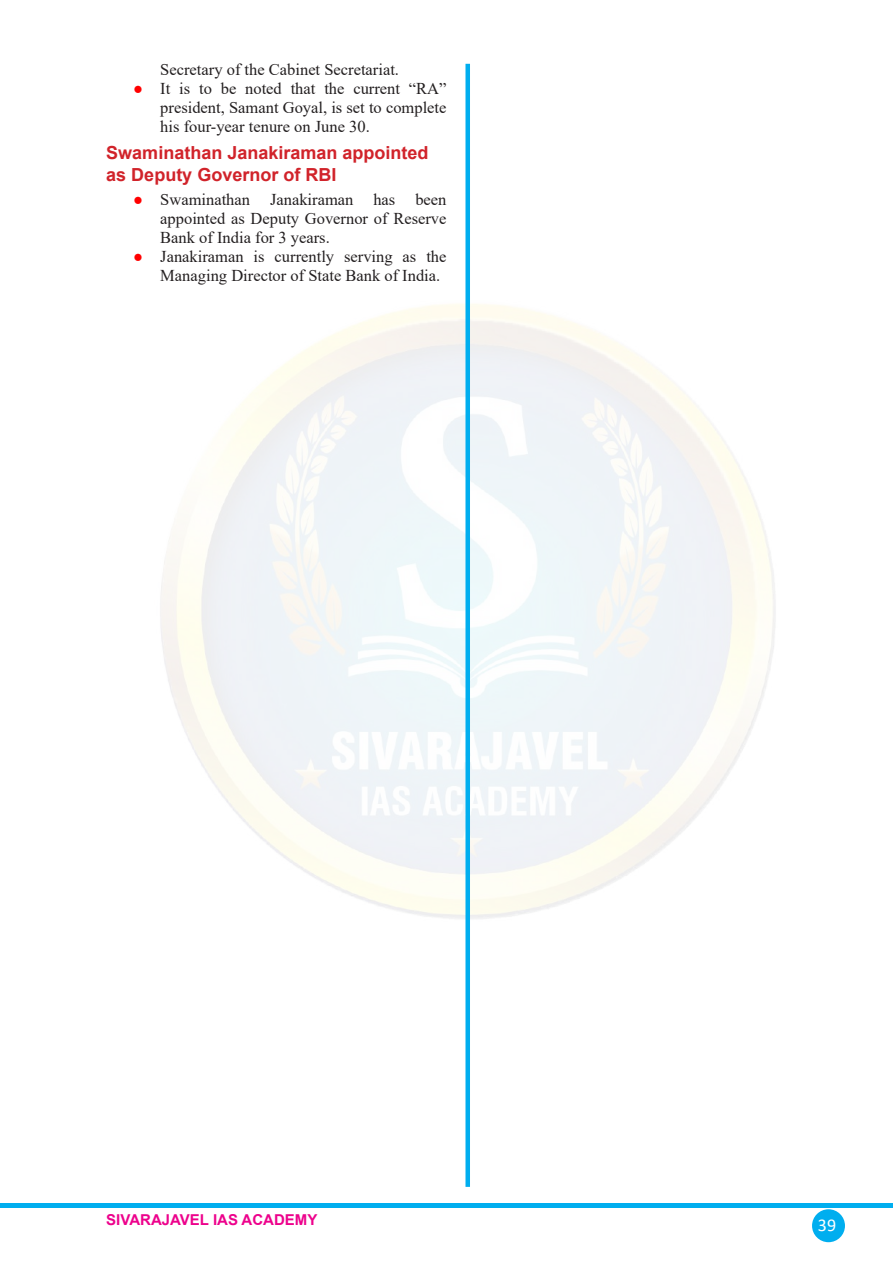
<style>
.page{position:relative;width:893px;height:1263px;background:#fff}
.page>*{position:absolute;margin:0;border:0;box-sizing:border-box;transform-origin:0 0}
.t1{font:700 18px/22.5px "Arial";color:#d1232a}
.t2{font:18px "Calibri";color:#fff}
.t3{font:16.5px/18.9px "Times New Roman";color:#231f20;text-align:justify}
.t4{font:700 15px "Arial";color:#ed028c}
.s1{color:#f00}
</style>
<div class="page">
<div style="left:812px;top:1209px;width:33px;height:33px;background:#00aeef;border-radius:50%"></div>
<hr style="left:0;top:1204px;width:893px;height:4px;background:#00aeef">
<div style="left:465px;top:64px;width:5px;height:1123px;background:#00aeef"></div>
<p class="t3" style="left:160px;top:60px;width:240px">Secretary of the Cabinet Secretariat.</p>
<p class="t3" style="left:160px;top:79px;width:288px;text-indent:-27px"><span class="s1">●</span> It is to be noted that the current “RA” president, Samant Goyal, is set to complete his four-year tenure on June 30.</p>
<p class="t1" style="left:106px;top:142px;width:324px">Swaminathan Janakiraman appointed as Deputy Governor of RBI</p>
<p class="t3" style="left:160px;top:189px;width:288px;text-indent:-27px"><span class="s1">●</span> Swaminathan Janakiraman has been appointed as Deputy Governor of Reserve Bank of India for 3 years.</p>
<p class="t3" style="left:160px;top:246px;width:288px;text-indent:-27px"><span class="s1">●</span> Janakiraman is currently serving as the<br>Managing Director of State Bank of India.</p>
<p class="t4" style="left:106px;top:1209px;width:213px">SIVARAJAVEL IAS ACADEMY</p>
<p class="t2" style="left:818px;top:1212px;width:20px">39</p>
</div>
